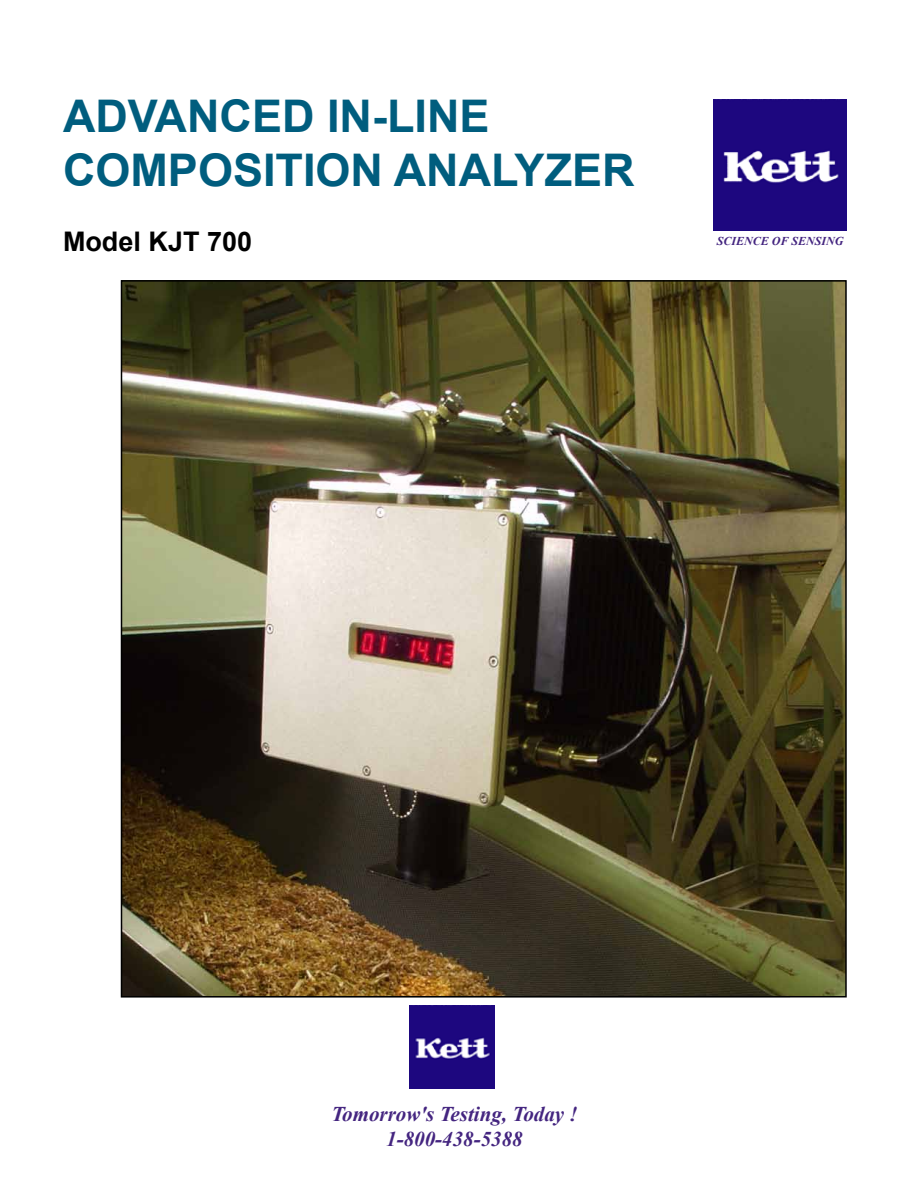
<style>
.page{position:relative;width:918px;height:1188px;background:#fff}
.page>*{position:absolute;margin:0;border:0;box-sizing:border-box;transform-origin:0 0}
.t1{font:700 45px/54px "Arial";color:#005d7e}
.t2{font:700 27px "Arial";color:#000}
.t3{font:italic 700 21px/25.2px "Times New Roman";color:#442580;text-align:center}
.t4{font:italic 700 12px "Times New Roman";color:#442580}
</style>
<div class="page">
<img style="left:713px;top:99px;width:133px;height:132px">
<img style="left:410px;top:1005px;width:84px;height:84px">
<img style="left:124px;top:283px;width:720px;height:712px">
<h1 class="t1" style="left:63px;top:90px;width:573px">ADVANCED IN-LINE<br>COMPOSITION ANALYZER</h1>
<p class="t2" style="left:63px;top:223px;width:191px">Model KJT 700</p>
<p class="t4" style="left:717px;top:232px;width:128px">SCIENCE OF SENSING</p>
<p class="t3" style="left:331px;top:1101px;width:248px">Tomorrow's Testing, Today !<br>1-800-438-5388</p>
</div>
